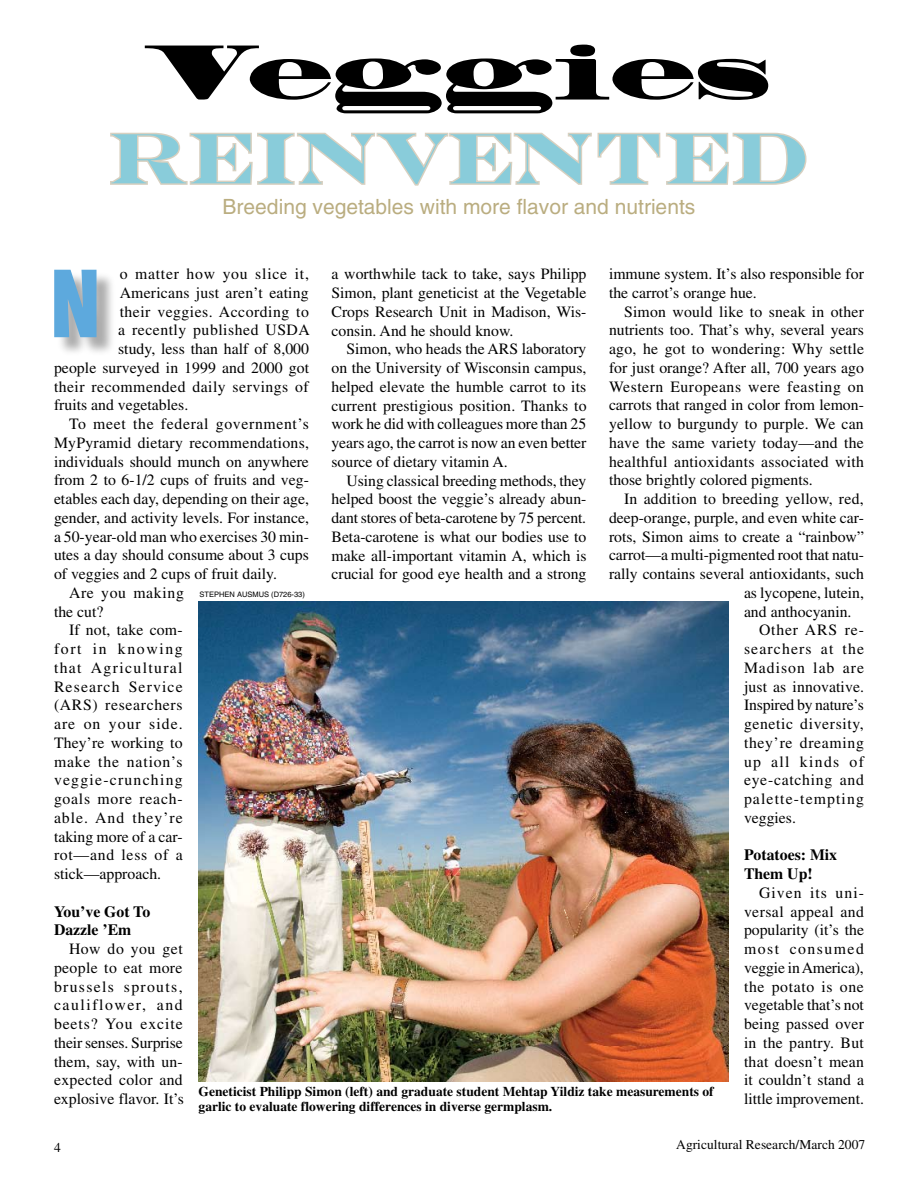
<style>
.page{position:relative;width:918px;height:1188px;background:#fff}
.page>*{position:absolute;margin:0;border:0;box-sizing:border-box;transform-origin:0 0}
.t1{font:900 condensed 90px "Helvetica";color:#5da9dd}
.t2{font:700 72px "Engravers";color:#89ccda}
.t3{font:72px "Madrone";color:#000}
.t4{font:21px "Helvetica";color:#baad80}
.t5{font:15.75px/18.8px "Times";color:#000;text-align:justify}
.t6{font:15.75px "Times";letter-spacing:.03em;color:#000}
.t7{font:15.75px "Times";letter-spacing:.04em;color:#000}
.t8{font:15.75px "Times";letter-spacing:.045em;color:#000}
.t9{font:700 15.75px/18.8px "Times";color:#000}
.t10{font:15.75px "Times";letter-spacing:.05em;color:#000}
.t11{font:15.75px "Times";letter-spacing:.07em;color:#000}
.t12{font:15.75px "Times";letter-spacing:.085em;color:#000}
.t13{font:15.75px "Times";letter-spacing:.06em;color:#000}
.t14{font:15.75px "Times";letter-spacing:.08em;color:#000}
.t15{font:15.75px "Times";letter-spacing:.055em;color:#000}
.t16{font:15.75px "Times";letter-spacing:.065em;color:#000}
.t17{font:15.75px "Times";letter-spacing:.075em;color:#000}
.t18{font:15.75px "Times";letter-spacing:.105em;color:#000}
.t19{font:700 13.5px/15px "Times";color:#000}
.t20{font:13.5px "Times";color:#000}
.t21{font:7.5px "Helvetica";color:#000}
</style>
<div class="page">
<div style="left:55px;top:271px;width:62px;height:87px;background:#000;opacity:.33"></div>
<img style="left:199px;top:601px;width:530px;height:481px">
<svg style="left:110px;top:132px;width:697px;height:54px"></svg>
<h2 class="t3" style="left:144px;top:28px;width:628px">Veggies</h2>
<h2 class="t2" style="left:108px;top:116px;width:704px">REINVENTED</h2>
<h3 class="t4" style="left:223px;top:194px;width:474px">Breeding vegetables with more flavor and nutrients</h3>
<p class="t10" style="left:120px;top:265px;width:191px">o matter how you slice it,</p>
<p class="t5" style="left:120px;top:283px;width:191px">Americans just aren’t eating</p>
<p class="t6" style="left:120px;top:303px;width:191px">their veggies. According to</p>
<p class="t6" style="left:118px;top:321px;width:193px">a recently published USDA</p>
<p class="t5" style="left:118px;top:339px;width:192px">study, less than half of 8,000</p>
<p class="t5" style="left:54px;top:358px;width:257px">people surveyed in 1999 and 2000 got</p>
<p class="t6" style="left:54px;top:378px;width:256px">their recommended daily servings of</p>
<p class="t5" style="left:54px;top:396px;width:136px">fruits and vegetables.</p>
<p class="t7" style="left:69px;top:415px;width:241px">To meet the federal government’s</p>
<p class="t5" style="left:54px;top:433px;width:257px">MyPyramid dietary recommendations,</p>
<p class="t5" style="left:54px;top:452px;width:256px">individuals should munch on anywhere</p>
<p class="t5" style="left:54px;top:471px;width:257px">from 2 to 6-1/2 cups of fruits and veg-</p>
<p class="t5" style="left:54px;top:489px;width:256px">etables each day, depending on their age,</p>
<p class="t5" style="left:54px;top:508px;width:256px">gender, and activity levels. For instance,</p>
<p class="t5" style="left:54px;top:527px;width:257px">a 50-year-old man who exercises 30 min-</p>
<p class="t5" style="left:54px;top:546px;width:256px">utes a day should consume about 3 cups</p>
<p class="t5" style="left:54px;top:564px;width:224px">of veggies and 2 cups of fruit daily.</p>
<p class="t7" style="left:69px;top:584px;width:116px">Are you making</p>
<p class="t5" style="left:54px;top:602px;width:51px">the cut?</p>
<p class="t5" style="left:69px;top:621px;width:114px">If not, take com-</p>
<p class="t18" style="left:54px;top:640px;width:130px">fort in knowing</p>
<p class="t12" style="left:54px;top:659px;width:130px">that Agri-cultural</p>
<p class="t11" style="left:54px;top:678px;width:130px">Research Service</p>
<p class="t8" style="left:54px;top:696px;width:130px">(ARS) re-searchers</p>
<p class="t16" style="left:54px;top:715px;width:130px">are on your side.</p>
<p class="t5" style="left:54px;top:733px;width:130px">They’re working to</p>
<p class="t15" style="left:54px;top:753px;width:130px">make the nation’s</p>
<p class="t14" style="left:54px;top:771px;width:130px">veggie-crunching</p>
<p class="t8" style="left:54px;top:790px;width:130px">goals more reach-</p>
<p class="t13" style="left:54px;top:809px;width:130px">able. And they’re</p>
<p class="t5" style="left:54px;top:827px;width:130px">taking more of a car-</p>
<p class="t8" style="left:54px;top:846px;width:130px">rot—and less of a</p>
<p class="t5" style="left:54px;top:864px;width:109px">stick—approach.</p>
<p class="t9" style="left:54px;top:902px;width:98px">You’ve Got To<br>Dazzle ’Em</p>
<p class="t5" style="left:54px;top:939px;width:131px;text-indent:15px">How do you get people to eat more brussels sprouts, cauliflower, and beets? You excite their senses. Surprise them, say, with un&shy;expected color and explosive flavor. It’s</p>
<p class="t5" style="left:609px;top:264px;width:257px">immune system. It’s also responsible for the carrot’s orange hue.</p>
<p class="t5" style="left:609px;top:302px;width:257px;text-indent:15px">Simon would like to sneak in other nutrients too. That’s why, several years ago, he got to wondering: Why settle for just orange? After all, 700 years ago Western Europeans were feasting on carrots that ranged in color from lemon&shy;yellow to burgundy to purple. We can have the same variety today—and the healthful antioxidants associated with those brightly colored pigments.</p>
<p class="t5" style="left:624px;top:489px;width:241px">In addition to breeding yellow, red,</p>
<p class="t5" style="left:609px;top:508px;width:257px">deep-orange, purple, and even white car-</p>
<p class="t5" style="left:609px;top:527px;width:257px">rots, Simon aims to create a “rainbow”</p>
<p class="t5" style="left:609px;top:546px;width:257px">carrot—a multi-pigmented root that natu-</p>
<p class="t5" style="left:609px;top:564px;width:256px">rally contains several antioxidants, such</p>
<p class="t5" style="left:744px;top:583px;width:121px">as lycopene, lutein,</p>
<p class="t5" style="left:744px;top:602px;width:109px">and anthocyanin.</p>
<p class="t10" style="left:759px;top:621px;width:105px">Other ARS re-</p>
<p class="t17" style="left:744px;top:640px;width:122px">searchers at the</p>
<p class="t13" style="left:744px;top:659px;width:122px">Madison lab are</p>
<p class="t5" style="left:744px;top:677px;width:122px">just as innovative.</p>
<p class="t5" style="left:744px;top:696px;width:121px">Inspired by nature’s</p>
<p class="t7" style="left:744px;top:715px;width:121px">genetic diversity,</p>
<p class="t7" style="left:744px;top:734px;width:121px">they’re dreaming</p>
<p class="t12" style="left:744px;top:753px;width:121px">up all kinds of</p>
<p class="t8" style="left:744px;top:771px;width:121px">eye-catching and</p>
<p class="t11" style="left:744px;top:790px;width:122px">palette-tempting</p>
<p class="t5" style="left:744px;top:808px;width:54px">veggies.</p>
<p class="t9" style="left:744px;top:845px;width:95px">Potatoes: Mix<br>Them Up!</p>
<p class="t5" style="left:744px;top:883px;width:122px;text-indent:15px">Given its uni&shy;versal appeal and popularity (it’s the most consumed veggie in America), the potato is one vegetable that’s not being passed over in the pantry. But that doesn’t mean it couldn’t stand a little improvement.</p>
<p class="t5" style="left:332px;top:265px;width:257px">a worthwhile tack to take, says Philipp Simon, plant geneticist at the Vegetable Crops Research Unit in Madison, Wis&shy;consin. And he should know.</p>
<p class="t5" style="left:332px;top:340px;width:257px;text-indent:15px">Simon, who heads the ARS laboratory on the University of Wisconsin campus, helped elevate the humble carrot to its current prestigious position. Thanks to work he did with colleagues more than 25 years ago, the carrot is now an even better source of dietary vitamin A.</p>
<p class="t5" style="left:332px;top:471px;width:257px;text-indent:15px">Using classical breeding methods, they helped boost the veggie’s already abun&shy;dant stores of beta-carotene by 75 percent.<br>Beta-carotene is what our bodies use to make all-important vitamin A, which is crucial for good eye health and a strong</p>
<h1 class="t1" style="left:50px;top:248px;width:52px">N</h1>
<p class="t21" style="left:200px;top:590px;width:107px">STEPHEN AUSMUS (D726-33)</p>
<p class="t19" style="left:199px;top:1083px;width:517px">Geneticist Philipp Simon (left) and graduate student Mehtap Yildiz take measurements of garlic to evaluate flowering differences in diverse germplasm.</p>
<p class="t20" style="left:676px;top:1137px;width:191px">Agricultural Research/March 2007</p>
</div>
